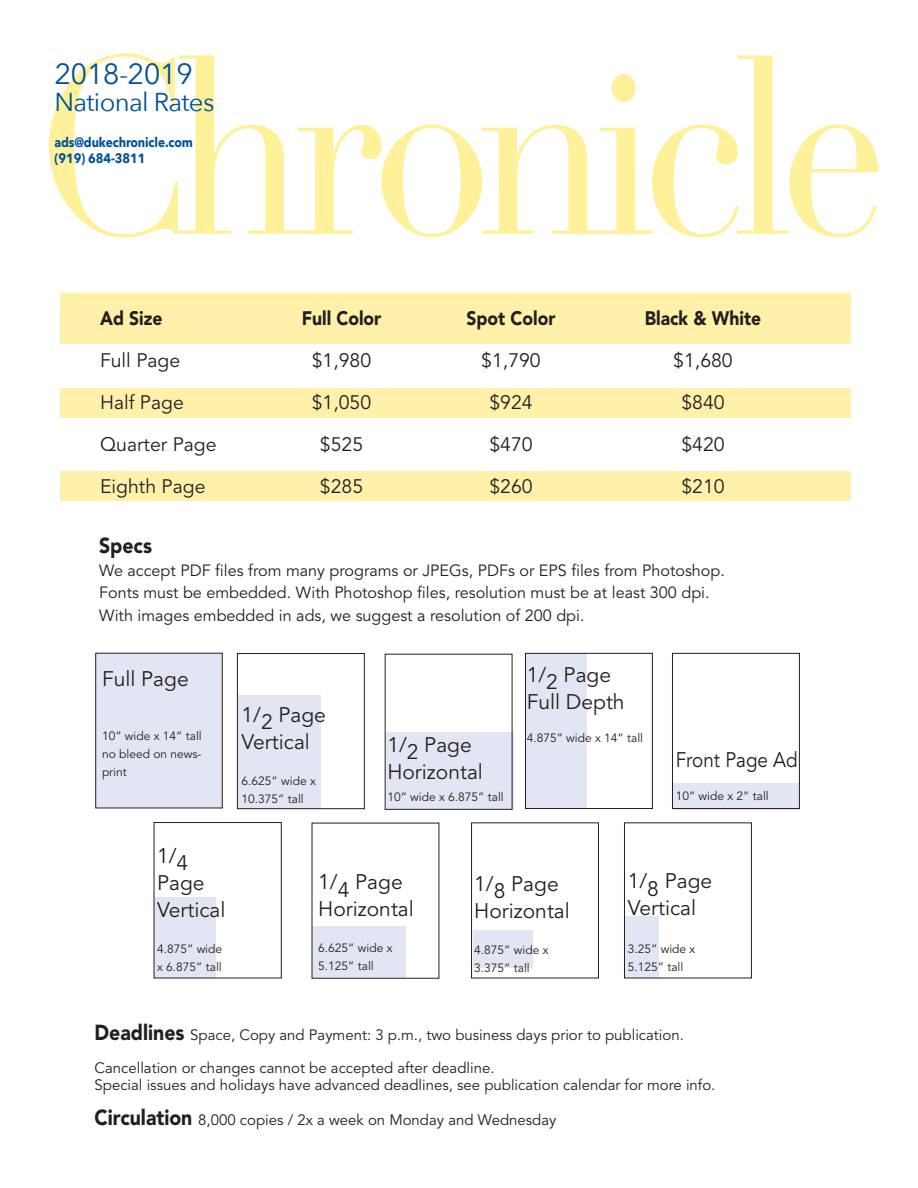
<style>
.page{position:relative;width:918px;height:1188px;background:#fff}
.page>*{position:absolute;margin:0;border:0;box-sizing:border-box;transform-origin:0 0}
.t1{font:29.1px "Avenir Next";letter-spacing:-.025em;color:#01529a}
.t2{font:25.8px "Avenir Next";letter-spacing:-.025em;color:#01529a}
.t3{font:900 21.6px "Avenir";color:#231f20;scale:.9 1}
.t4{font:21px/27px "Avenir";color:#231f20}
.t5{font:21px "Avenir";color:#231f20;scale:.9 1}
.t6{font:19.5px "Avenir";color:#231f20}
.t7{font:900 19.5px "Avenir";color:#231f20;scale:.9 1}
.t8{font:16.2px/22.5px "Avenir";color:#231f20}
.t9{font:15px "Avenir";color:#231f20}
.t10{font:700 13.5px "Avenir Next";letter-spacing:-.01em;color:#01529a;scale:.89 1}
.t11{font:12px/18px "Avenir";color:#231f20}
.s1{font-weight:900;font-size:21.6px}
</style>
<div class="page">
<svg style="left:624px;top:822px;width:128px;height:156px"></svg>
<div style="left:60px;top:294px;width:790px;height:50px;background:#fff0aa"></div>
<div style="left:60px;top:388px;width:790px;height:29px;background:#fff0aa"></div>
<div style="left:60px;top:471px;width:790px;height:30px;background:#fff0aa"></div>
<div style="left:96px;top:653px;width:126px;height:155px;background:#e2e6f2"></div>
<svg style="left:154px;top:822px;width:128px;height:156px"></svg>
<svg style="left:237px;top:653px;width:128px;height:156px"></svg>
<svg style="left:312px;top:823px;width:127px;height:156px"></svg>
<svg style="left:385px;top:654px;width:127px;height:156px"></svg>
<svg style="left:525px;top:653px;width:128px;height:156px"></svg>
<svg style="left:672px;top:653px;width:128px;height:156px"></svg>
<svg style="left:471px;top:822px;width:128px;height:156px"></svg>
<svg style="left:49px;top:53px;width:829px;height:185px"></svg>
<div style="left:612px;top:74px;width:24px;height:28px;background:#fff19a;border-radius:50%"></div>
<p class="t1" style="left:54px;top:49px;width:140px">2018-2019</p>
<p class="t2" style="left:54px;top:80px;width:162px">National Rates</p>
<p class="t10" style="left:54px;top:131px;width:157px">ads@dukechronicle.com</p>
<p class="t10" style="left:54px;top:147px;width:104px">(919) 684-3811</p>
<p class="t7" style="left:100px;top:306px;width:71px">Ad Size</p>
<p class="t7" style="left:302px;top:306px;width:90px">Full Color</p>
<p class="t7" style="left:467px;top:306px;width:100px">Spot Color</p>
<p class="t7" style="left:645px;top:306px;width:131px">Black &amp; White</p>
<p class="t6" style="left:100px;top:349px;width:82px">Full Page</p>
<p class="t6" style="left:312px;top:349px;width:61px">$1,980</p>
<p class="t6" style="left:481px;top:349px;width:61px">$1,790</p>
<p class="t6" style="left:673px;top:349px;width:61px">$1,680</p>
<p class="t6" style="left:100px;top:391px;width:85px">Half Page</p>
<p class="t6" style="left:312px;top:391px;width:61px">$1,050</p>
<p class="t6" style="left:489px;top:391px;width:45px">$924</p>
<p class="t6" style="left:681px;top:391px;width:45px">$840</p>
<p class="t6" style="left:100px;top:433px;width:118px">Quarter Page</p>
<p class="t6" style="left:320px;top:433px;width:45px">$525</p>
<p class="t6" style="left:489px;top:433px;width:45px">$470</p>
<p class="t6" style="left:681px;top:433px;width:45px">$420</p>
<p class="t6" style="left:100px;top:475px;width:107px">Eighth Page</p>
<p class="t6" style="left:320px;top:475px;width:45px">$285</p>
<p class="t6" style="left:489px;top:475px;width:45px">$260</p>
<p class="t6" style="left:681px;top:475px;width:45px">$210</p>
<p class="t3" style="left:99px;top:532px;width:60px">Specs</p>
<p class="t8" style="left:99px;top:559px;width:627px">We accept PDF files from many programs or JPEGs, PDFs or EPS files from Photoshop.<br>Fonts must be embedded. With Photoshop files, resolution must be at least 300 dpi.<br>With images embedded in ads, we suggest a resolution of 200 dpi.</p>
<p class="t4" style="left:102px;top:666px;width:88px">Full Page</p>
<p class="t11" style="left:102px;top:727px;width:101px">10” wide x 14” tall</p>
<p class="t11" style="left:102px;top:745px;width:101px">no bleed on news&shy;print</p>
<p class="t4" style="left:157px;top:843px;width:49px">1/4<br>Page</p>
<p class="t4" style="left:157px;top:897px;width:70px">Vertical</p>
<p class="t11" style="left:157px;top:940px;width:67px">4.875” wide x 6.875” tall</p>
<p class="t4" style="left:242px;top:702px;width:86px">1/2 Page</p>
<p class="t4" style="left:242px;top:729px;width:70px">Vertical</p>
<p class="t11" style="left:242px;top:772px;width:76px">6.625” wide x<br>10.375” tall</p>
<p class="t4" style="left:387px;top:732px;width:86px">1/2 Page</p>
<p class="t4" style="left:387px;top:759px;width:97px">Horizontal</p>
<p class="t11" style="left:387px;top:789px;width:118px">10” wide x 6.875” tall</p>
<p class="t4" style="left:527px;top:661px;width:86px">1/2 Page</p>
<p class="t4" style="left:527px;top:688px;width:99px">Full Depth</p>
<p class="t11" style="left:527px;top:729px;width:118px">4.875” wide x 14” tall</p>
<p class="t5" style="left:676px;top:747px;width:137px">Front Page Ad</p>
<p class="t11" style="left:676px;top:787px;width:95px">10” wide x 2” tall</p>
<p class="t4" style="left:318px;top:869px;width:86px">1/4 Page</p>
<p class="t4" style="left:318px;top:896px;width:97px">Horizontal</p>
<p class="t11" style="left:318px;top:939px;width:76px">6.625” wide x</p>
<p class="t11" style="left:318px;top:957px;width:57px">5.125” tall</p>
<p class="t4" style="left:474px;top:870px;width:86px">1/8 Page</p>
<p class="t4" style="left:474px;top:897px;width:97px">Horizontal</p>
<p class="t11" style="left:474px;top:941px;width:76px">4.875” wide x</p>
<p class="t11" style="left:474px;top:959px;width:57px">3.375” tall</p>
<p class="t4" style="left:628px;top:868px;width:86px">1/8 Page</p>
<p class="t4" style="left:628px;top:895px;width:70px">Vertical</p>
<p class="t11" style="left:628px;top:940px;width:69px">3.25” wide x</p>
<p class="t11" style="left:628px;top:958px;width:57px">5.125” tall</p>
<p class="t9" style="left:94px;top:1026px;width:591px"><span class="s1">Deadlines</span> Space, Copy and Payment: 3 p.m., two business days prior to publication.</p>
<p class="t9" style="left:94px;top:1059px;width:402px">Cancellation or changes cannot be accepted after deadline.</p>
<p class="t9" style="left:94px;top:1076px;width:622px">Special issues and holidays have advanced deadlines, see publication calendar for more info.</p>
<p class="t9" style="left:94px;top:1111px;width:463px"><span class="s1">Circulation</span> 8,000 copies / 2x a week on Monday and Wednesday</p>
</div>
